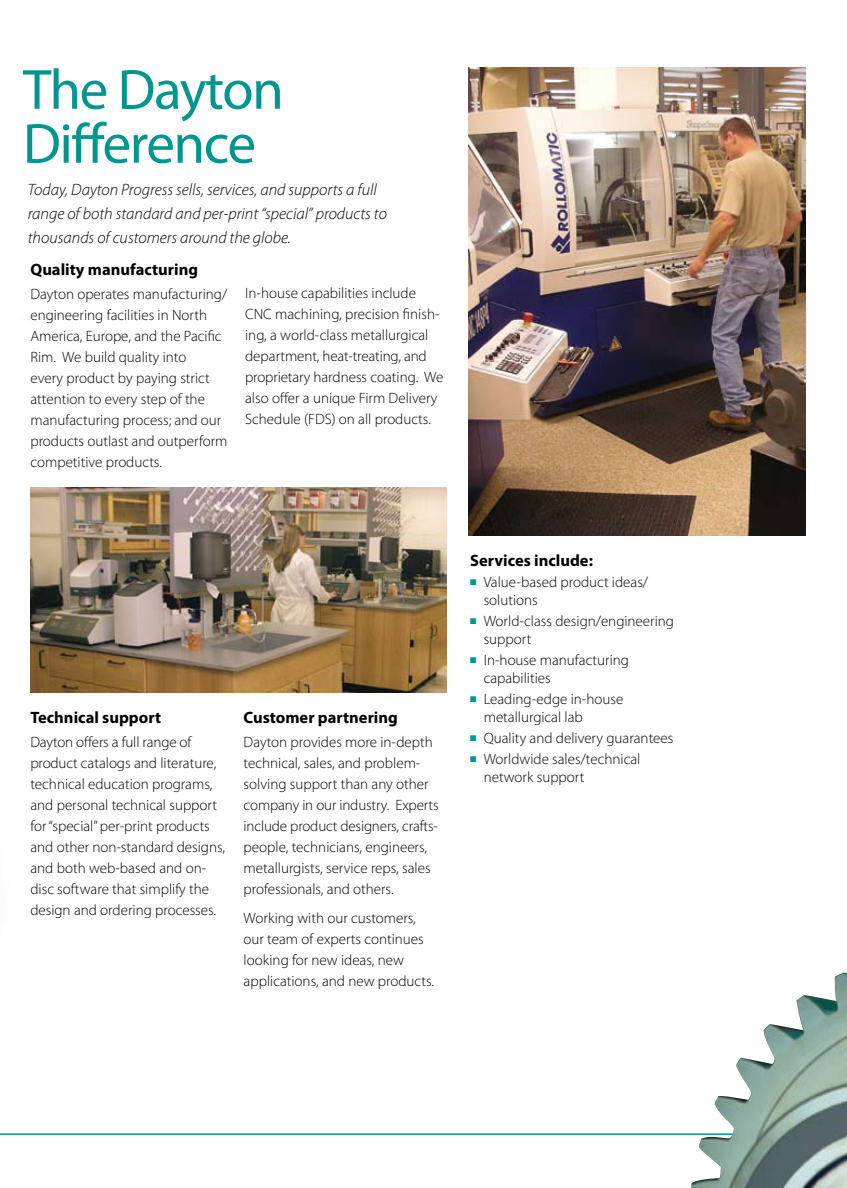
<style>
.page{position:relative;width:847px;height:1188px;background:#fff}
.page>*{position:absolute;margin:0;border:0;box-sizing:border-box;transform-origin:0 0}
.t1{font:57px/54px "Myriad Pro";letter-spacing:-.025em;color:#00958e}
.t2{font:italic 300 16.5px/24px "Myriad Pro";color:#000}
.t3{font:700 16.5px "Myriad Pro";color:#000}
.t4{font:300 15px/21px "Myriad Pro";color:#000}
.s1{color:#00958e}
</style>
<div class="page">
<img style="left:468px;top:68px;width:337px;height:467px">
<hr style="left:0;top:1133px;width:749px;height:2px;background:#00958e">
<img style="left:690px;top:973px;width:156px;height:215px">
<img style="left:30px;top:488px;width:416px;height:205px">
<p class="t1" style="left:23px;top:62px;width:262px">The Dayton<br>Difference</p>
<p class="t2" style="left:28px;top:178px;width:360px">Today, Dayton Progress sells, services, and supports a full range of both standard and per-print “special” products to thousands of customers around the globe.</p>
<p class="t3" style="left:30px;top:259px;width:169px">Quality manufacturing</p>
<p class="t4" style="left:30px;top:283px;width:198px">Dayton operates manufacturing/ engineering facilities in North<br>America, Europe, and the Pacific<br>Rim. We build quality into<br>every product by paying strict attention to every step of the manufacturing process; and our products outlast and outperform competitive products.</p>
<p class="t4" style="left:245px;top:282px;width:200px">In-house capabilities include CNC machining, precision finish&shy;ing, a world-class metallurgical department, heat-treating, and proprietary hardness coating. We also offer a unique Firm Delivery Schedule (FDS) on all products.</p>
<p class="t3" style="left:30px;top:707px;width:132px">Technical support</p>
<p class="t4" style="left:30px;top:732px;width:196px">Dayton offers a full range of product catalogs and literature, technical education programs, and personal technical support for “special” per-print products and other non-standard designs, and both web-based and on&shy;disc software that simplify the design and ordering processes.</p>
<p class="t3" style="left:243px;top:707px;width:156px">Customer partnering</p>
<p class="t4" style="left:243px;top:732px;width:196px">Dayton provides more in-depth technical, sales, and problem&shy;solving support than any other company in our industry. Experts include product designers, crafts&shy;people, technicians, engineers, metallurgists, service reps, sales professionals, and others.</p>
<p class="t4" style="left:243px;top:907px;width:192px">Working with our customers, our team of experts continues looking for new ideas, new applications, and new products.</p>
<p class="t3" style="left:470px;top:550px;width:124px">Services include:</p>
<p class="t4" style="left:483px;top:573px;width:166px;line-height:18px;text-indent:-13px"><span class="s1">■</span> Value-based product ideas/ solutions</p>
<p class="t4" style="left:483px;top:612px;width:192px;line-height:18px;text-indent:-13px"><span class="s1">■</span> World-class design/engineering support</p>
<p class="t4" style="left:483px;top:651px;width:147px;line-height:18px;text-indent:-13px"><span class="s1">■</span> In-house manufacturing capabilities</p>
<p class="t4" style="left:483px;top:690px;width:141px;line-height:18px;text-indent:-13px"><span class="s1">■</span> Leading-edge in-house metallurgical lab</p>
<p class="t4" style="left:470px;top:727px;width:204px"><span class="s1">■</span> Quality and delivery guarantees</p>
<p class="t4" style="left:483px;top:750px;width:158px;line-height:18px;text-indent:-13px"><span class="s1">■</span> Worldwide sales/technical network support</p>
</div>
